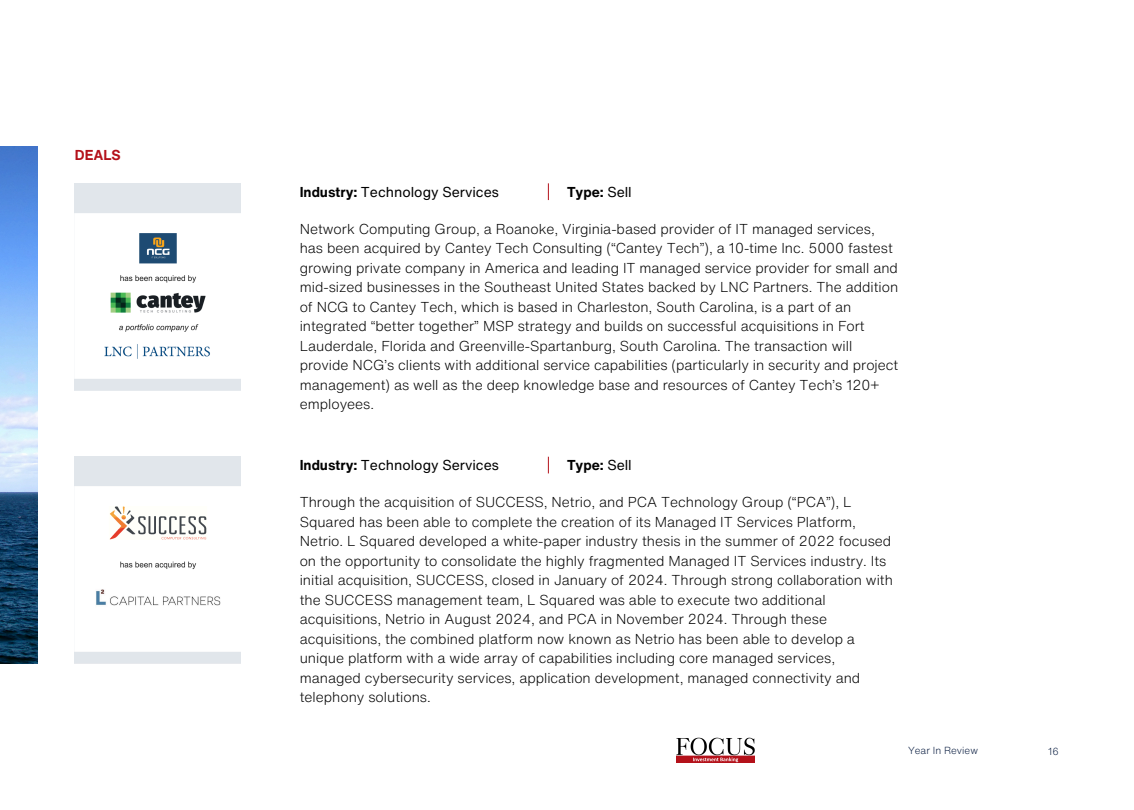
<style>
.page{position:relative;width:1134px;height:810px;background:#fff}
.page>*{position:absolute;margin:0;border:0;box-sizing:border-box;transform-origin:0 0}
.t1{font:300 14px/19.5px "Helvetica Now Text";color:#000}
.t2{font:14px "Helvetica Now Text";color:#000}
.t3{font:700 14px "Helvetica Now Text";color:#000}
.t4{font:700 14px "Helvetica Now Text";color:#b4111a}
.t5{font:300 10px "Helvetica Now Text";color:#071b3f}
.s1{font-weight:700}
.s2{font-weight:400}
</style>
<div class="page">
<img style="left:0;top:146px;width:38px;height:518px">
<img style="left:75px;top:183px;width:166px;height:207px">
<img style="left:75px;top:457px;width:166px;height:207px">
<img style="left:676px;top:738px;width:78px;height:25px">
<svg style="left:548px;top:183px;width:1px;height:17px"></svg>
<svg style="left:548px;top:457px;width:1px;height:16px"></svg>
<p class="t4" style="left:75px;top:144px;width:47px">DEALS</p>
<h2 class="t2" style="left:300px;top:181px;width:201px"><span class="s1">Industry:</span> Technology Services</h2>
<p class="t3" style="left:567px;top:181px;width:66px">Type: <span class="s2">Sell</span></p>
<h2 class="t1" style="left:300px;top:219px;width:600px">Network Computing Group, a Roanoke, Virginia-based provider of IT managed services, has been acquired by Cantey Tech Consulting (“Cantey Tech”), a 10-time Inc. 5000 fastest growing private company in America and leading IT managed service provider for small and mid-sized businesses in the Southeast United States backed by LNC Partners. The addition of NCG to Cantey Tech, which is based in Charleston, South Carolina, is a part of an integrated “better together” MSP strategy and builds on successful acquisitions in Fort Lauderdale, Florida and Greenville-Spartanburg, South Carolina. The transaction will provide NCG’s clients with additional service capabilities (particularly in security and project management) as well as the deep knowledge base and resources of Cantey Tech’s 120+ employees.</h2>
<h2 class="t2" style="left:300px;top:455px;width:201px"><span class="s1">Industry:</span> Technology Services</h2>
<p class="t3" style="left:567px;top:455px;width:66px">Type: <span class="s2">Sell</span></p>
<h2 class="t1" style="left:300px;top:492px;width:595px">Through the acquisition of SUCCESS, Netrio, and PCA Technology Group (“PCA”), L Squared has been able to complete the creation of its Managed IT Services Platform, Netrio. L Squared developed a white-paper industry thesis in the summer of 2022 focused on the opportunity to consolidate the highly fragmented Managed IT Services industry. Its initial acquisition, SUCCESS, closed in January of 2024. Through strong collaboration with the SUCCESS management team, L Squared was able to execute two additional acquisitions, Netrio in August 2024, and PCA in November 2024. Through these acquisitions, the combined platform now known as Netrio has been able to develop a unique platform with a wide array of capabilities including core managed services, managed cybersecurity services, application development, managed connectivity and telephony solutions.</h2>
<p class="t5" style="left:908px;top:743px;width:71px">Year In Review</p>
<h2 class="t5" style="left:1048px;top:744px;width:12px">16</h2>
</div>
